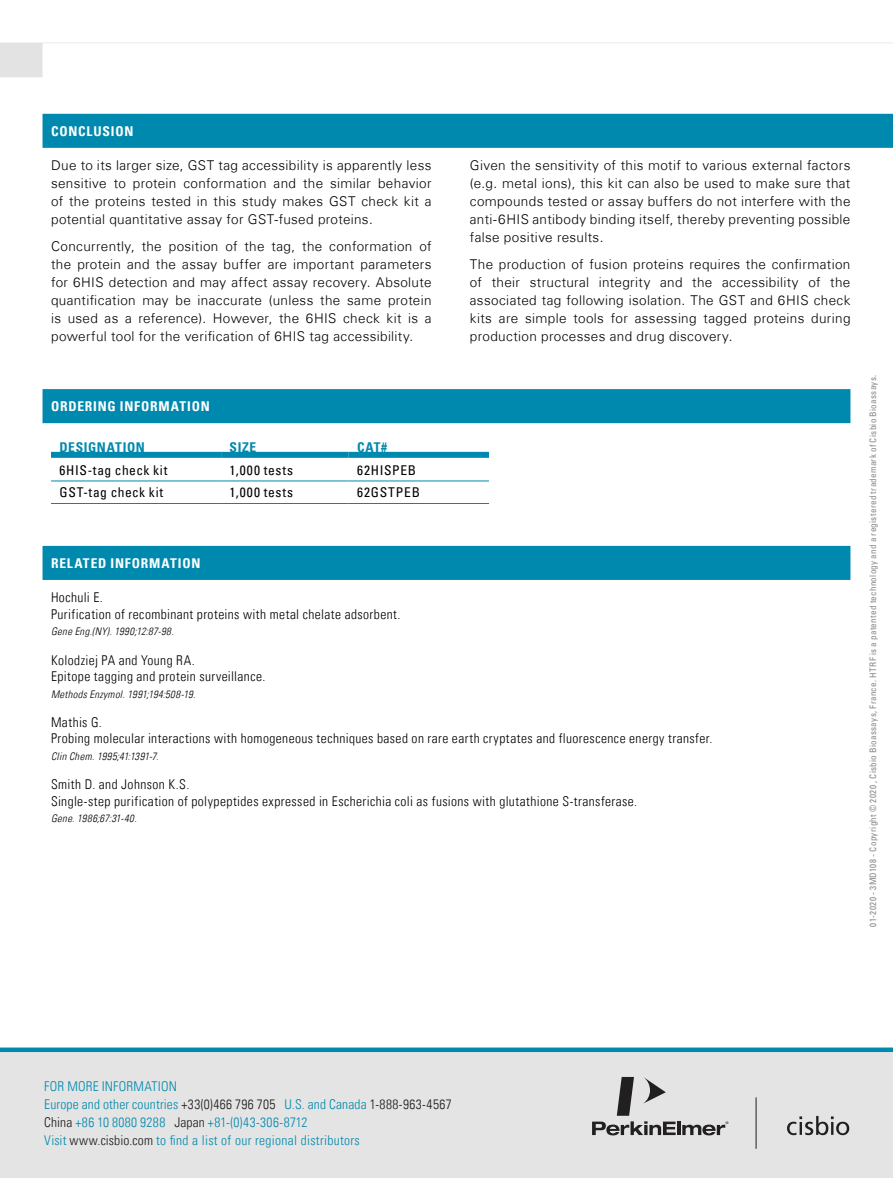
<style>
.page{position:relative;width:893px;height:1178px;background:#fff}
.page>*{position:absolute;margin:0;border:0;box-sizing:border-box;transform-origin:0 0}
.t1{font:300 13.5px/18px "Univers Com 45";letter-spacing:.025em;color:#000;text-align:justify}
.t2{font:13.5px/16.5px "Univers Com 47 Light Cond";letter-spacing:.03em;color:#000}
.t3{font:13.5px/18px "Univers Com 47 Light Cond";letter-spacing:.02em;color:#0089ae}
.t4{font:condensed 13.5px "Univers Com 57";letter-spacing:.055em;color:#000}
.t5{font:13.5px "Univers Com 67 Bold Cond";letter-spacing:.06em;color:#fff}
.t6{font:13.5px "Univers Com 67 Bold Cond";letter-spacing:.04em;color:#0089ae}
.t7{font:condensed 13.5px "Univers Com 57";letter-spacing:.035em;color:#000}
.t8{font:10.5px "Univers Com 47 Light Cond Obl";letter-spacing:.03em;color:#000}
.t9{font:condensed 9px "Univers Com 57";letter-spacing:.035em;color:#878787}
.s1{color:#1d1d1b}
</style>
<div class="page">
<svg style="left:0;top:43px;width:43px;height:34px"></svg>
<div style="left:0;top:1047px;width:893px;height:131px;background:#e5e4e4"></div>
<hr style="left:677px;top:1121px;width:3px;height:14px;background:#221f20">
<svg style="left:592px;top:1077px;width:84px;height:58px;background:#b4b2b2"></svg>
<svg style="left:682px;top:1121px;width:46px;height:14px"></svg>
<svg style="left:787px;top:1116px;width:62px;height:19px"></svg>
<hr style="left:756px;top:1097px;width:1px;height:52px;background:#221f20">
<div style="left:43px;top:114px;width:850px;height:34px;background:#0089ae"></div>
<div style="left:43px;top:389px;width:807px;height:34px;background:#0089ae"></div>
<div style="left:43px;top:546px;width:807px;height:34px;background:#0089ae"></div>
<hr style="left:51px;top:481px;width:170px;height:1px;background:#0089ae">
<hr style="left:221px;top:481px;width:128px;height:1px;background:#0089ae">
<hr style="left:349px;top:481px;width:140px;height:1px;background:#0089ae">
<hr style="left:51px;top:503px;width:170px;height:1px;background:#0089ae">
<hr style="left:221px;top:503px;width:128px;height:1px;background:#0089ae">
<hr style="left:349px;top:503px;width:140px;height:1px;background:#0089ae">
<div style="left:51px;top:452px;width:170px;height:6px;background:#0089ae"></div>
<div style="left:221px;top:452px;width:128px;height:6px;background:#0089ae"></div>
<div style="left:349px;top:452px;width:140px;height:6px;background:#0089ae"></div>
<p class="t5" style="left:51px;top:123px;width:84px">CONCLUSION</p>
<p class="t1" style="left:51px;top:157px;width:382px">Due to its larger size, GST tag accessibility is apparently less sensitive to protein conformation and the similar behavior of the proteins tested in this study makes GST check kit a potential quantitative assay for GST-fused proteins.</p>
<p class="t1" style="left:51px;top:237px;width:382px">Concurrently, the position of the tag, the conformation of the protein and the assay buffer are important parameters for 6HIS detection and may affect assay recovery. Absolute quantification may be inaccurate (unless the same protein is used as a reference). However, the 6HIS check kit is a powerful tool for the verification of 6HIS tag accessibility.</p>
<p class="t5" style="left:51px;top:398px;width:160px">ORDERING INFORMATION</p>
<p class="t6" style="left:60px;top:439px;width:87px">DESIGNATION</p>
<p class="t6" style="left:230px;top:439px;width:28px">SIZE</p>
<p class="t6" style="left:357px;top:439px;width:31px">CAT#</p>
<p class="t7" style="left:60px;top:461px;width:110px">6HIS-tag check kit</p>
<p class="t4" style="left:230px;top:461px;width:65px">1,000 tests</p>
<p class="t4" style="left:357px;top:461px;width:60px">62HISPEB</p>
<p class="t4" style="left:60px;top:484px;width:105px">GST-tag check kit</p>
<p class="t4" style="left:230px;top:484px;width:65px">1,000 tests</p>
<p class="t4" style="left:357px;top:484px;width:64px">62GSTPEB</p>
<p class="t5" style="left:51px;top:555px;width:151px">RELATED INFORMATION</p>
<p class="t1" style="left:470px;top:156px;width:382px">Given the sensitivity of this motif to various external factors (e.g. metal ions), this kit can also be used to make sure that compounds tested or assay buffers do not interfere with the anti-6HIS antibody binding itself, thereby preventing possible false positive results.</p>
<p class="t1" style="left:470px;top:255px;width:382px">The production of fusion proteins requires the confirmation of their structural integrity and the accessibility of the associated tag following isolation. The GST and 6HIS check kits are simple tools for assessing tagged proteins during production processes and drug discovery.</p>
<p class="t2" style="left:51px;top:589px;width:351px">Hochuli E.<br>Purification of recombinant proteins with metal chelate adsorbent.</p>
<p class="t8" style="left:51px;top:625px;width:124px">Gene Eng.(NY). 1990;12:87-98.</p>
<p class="t2" style="left:51px;top:652px;width:216px">Kolodziej PA and Young RA.<br>Epitope tagging and protein surveillance.</p>
<p class="t8" style="left:51px;top:688px;width:146px">Methods Enzymol. 1991;194:508-19.</p>
<p class="t2" style="left:51px;top:714px;width:663px">Mathis G.<br>Probing molecular interactions with homogeneous techniques based on rare earth cryptates and fluorescence energy transfer.</p>
<p class="t8" style="left:51px;top:750px;width:109px">Clin Chem. 1995;41:1391-7.</p>
<p class="t2" style="left:51px;top:776px;width:588px">Smith D. and Johnson K.S.<br>Single-step purification of polypeptides expressed in Escherichia coli as fusions with glutathione S-transferase.</p>
<p class="t8" style="left:51px;top:812px;width:87px">Gene. 1986;67:31-40.</p>
<p class="t9" style="left:867px;top:927px;width:554px;rotate:-90deg">01-2020 - 3MD108 - Copyright © 2020 , Cisbio Bioassays, France. HTRF is a patented technology and a registered trademark of Cisbio Bioassays.</p>
<p class="t3" style="left:44px;top:1077px;width:409px">FOR MORE INFORMATION<br>Europe and other countries <span class="s1">+33(0)466 796 705</span> U.S. and Canada <span class="s1">1-888-963-4567<br>China</span> +86 10 8080 9288 <span class="s1">Japan</span> +81-(0)43-306-8712<br>Visit <span class="s1">www.cisbio.com</span> to find a list of our regional distributors</p>
</div>
